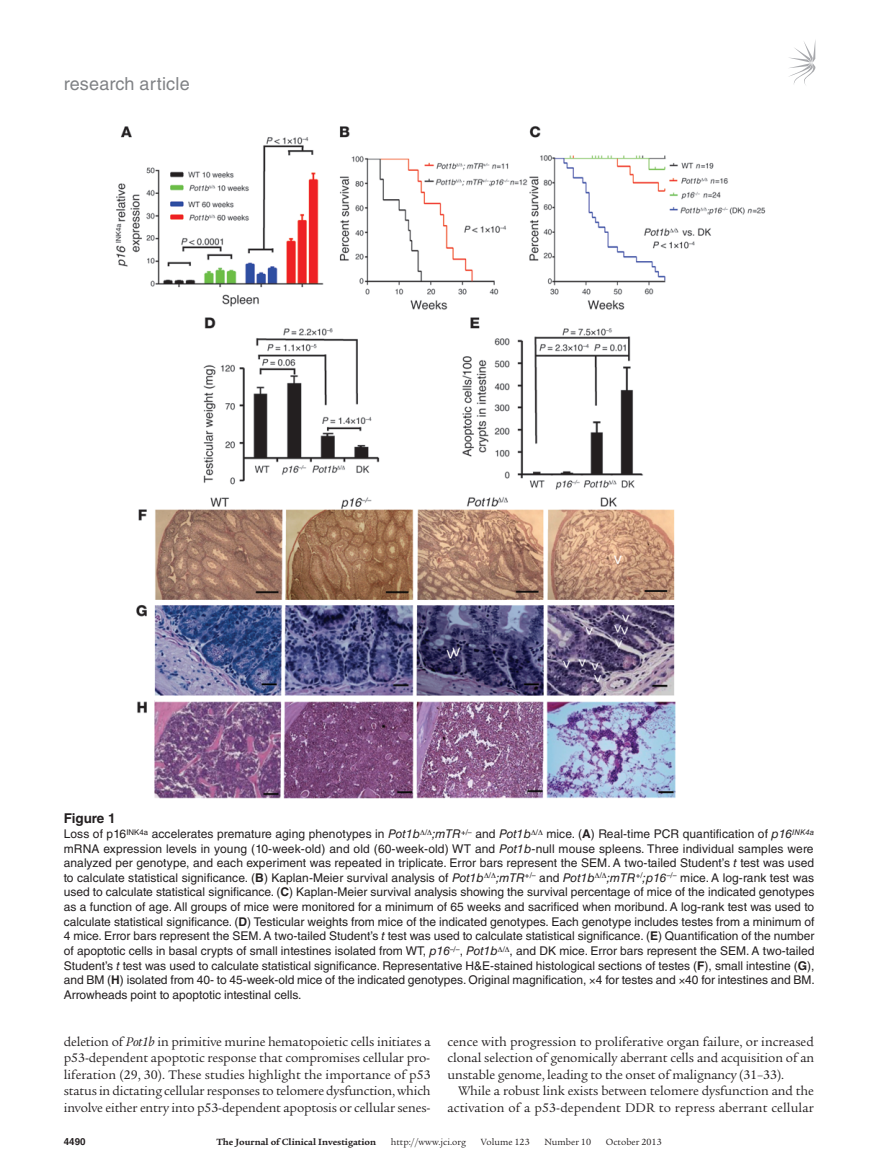
<style>
.page{position:relative;width:878px;height:1175px;background:#fff}
.page>*{position:absolute;margin:0;border:0;box-sizing:border-box;transform-origin:0 0}
.t1{font:18px "Helvetica LT Std";letter-spacing:.01em;color:#808285}
.t2{font:13.5px/16.5px "Legacy Serif Std";letter-spacing:-.005em;color:#231f20;text-align:justify}
.t3{font:700 13.5px "Helvetica LT Std";color:#231f20}
.t4{font:12px/14.7px "Helvetica LT Std";color:#231f20;text-align:justify}
.t5{font:9.75px "Legacy Serif Std";color:#231f20}
.t6{font:700 9.75px "Legacy Serif Std";color:#231f20}
.t7{font:700 9.75px "Helvetica LT Std";color:#231f20}
.s1{font-style:italic}
.s2{font-weight:700}
</style>
<div class="page">
<svg style="left:789px;top:42px;width:26px;height:43px"></svg>
<img style="left:115px;top:126px;width:651px;height:673px">
<h1 class="t1" style="left:64px;top:73px;width:127px">research article</h1>
<p class="t3" style="left:64px;top:810px;width:53px">Figure 1</p>
<p class="t4" style="left:64px;top:826px;width:752px">Loss of p16<sup>INK4a</sup> accelerates premature aging phenotypes in <span class="s1">Pot1b</span> <sup>/</sup> <span class="s1">;mTR</span><sup>+/–</sup> and <span class="s1">Pot1b</span> <sup>/</sup> mice. (<span class="s2">A</span>) Real-time PCR quantification of <span class="s1">p16</span><sup>INK4a </sup>mRNA expression levels in young (10-week-old) and old (60-week-old) WT and <span class="s1">Pot1b</span>-null mouse spleens. Three individual samples were analyzed per genotype, and each experiment was repeated in triplicate. Error bars represent the SEM. A two-tailed Student’s <span class="s1">t</span> test was used to calculate statistical significance. (<span class="s2">B</span>) Kaplan-Meier survival analysis of <span class="s1">Pot1b</span> <sup>/</sup> <span class="s1">;mTR</span><sup>+/–</sup> and <span class="s1">Pot1b</span> <sup>/</sup> <span class="s1">;mTR</span><sup>+/</sup><span class="s1">;p16</span><sup>–/–</sup> mice. A log-rank test was used to calculate statistical significance. (<span class="s2">C</span>) Kaplan-Meier survival analysis showing the survival percentage of mice of the indicated genotypes as a function of age. All groups of mice were monitored for a minimum of 65 weeks and sacrificed when moribund. A log-rank test was used to calculate statistical significance. (<span class="s2">D</span>) Testicular weights from mice of the indicated genotypes. Each genotype includes testes from a minimum of 4 mice. Error bars represent the SEM. A two-tailed Student’s <span class="s1">t</span> test was used to calculate statistical significance. (<span class="s2">E</span>) Quantification of the number of apoptotic cells in basal crypts of small intestines isolated from WT, <span class="s1">p16</span><sup>–/–</sup>, <span class="s1">Pot1b</span> <sup>/</sup> , and DK mice. Error bars represent the SEM. A two-tailed Student’s <span class="s1">t</span> test was used to calculate statistical significance. Representative H&amp;E-stained histological sections of testes (<span class="s2">F</span>), small intestine (<span class="s2">G</span>), and BM (<span class="s2">H</span>) isolated from 40- to 45-week-old mice of the indicated genotypes. Original magnification, 4 for testes and 40 for intestines and BM.<br>Arrowheads point to apoptotic intestinal cells.</p>
<p class="t2" style="left:64px;top:1033px;width:368px">deletion of <span class="s1">Pot1b</span> in primitive murine hematopoietic cells initiates a p53-dependent apoptotic response that compromises cellular pro&shy;liferation (29, 30). These studies highlight the importance of p53 status in dictating cellular responses to telomere dysfunction, which involve either entry into p53-dependent apoptosis or cellular senes-</p>
<p class="t2" style="left:447px;top:1033px;width:368px">cence with progression to proliferative organ failure, or increased clonal selection of genomically aberrant cells and acquisition of an unstable genome, leading to the onset of malignancy (31–33).</p>
<p class="t2" style="left:447px;top:1082px;width:368px;text-align:right">While a robust link exists between telomere dysfunction and the activation of a p53-dependent DDR to repress aberrant cellular</p>
<p class="t7" style="left:64px;top:1135px;width:23px">4490</p>
<p class="t6" style="left:216px;top:1135px;width:161px">The Journal of Clinical Investigation</p>
<p class="t5" style="left:391px;top:1136px;width:77px">http://www.jci.org</p>
<p class="t5" style="left:480px;top:1136px;width:50px">Volume 123</p>
<p class="t5" style="left:544px;top:1136px;width:48px">Number 10</p>
<p class="t5" style="left:606px;top:1136px;width:57px">October 2013</p>
</div>
